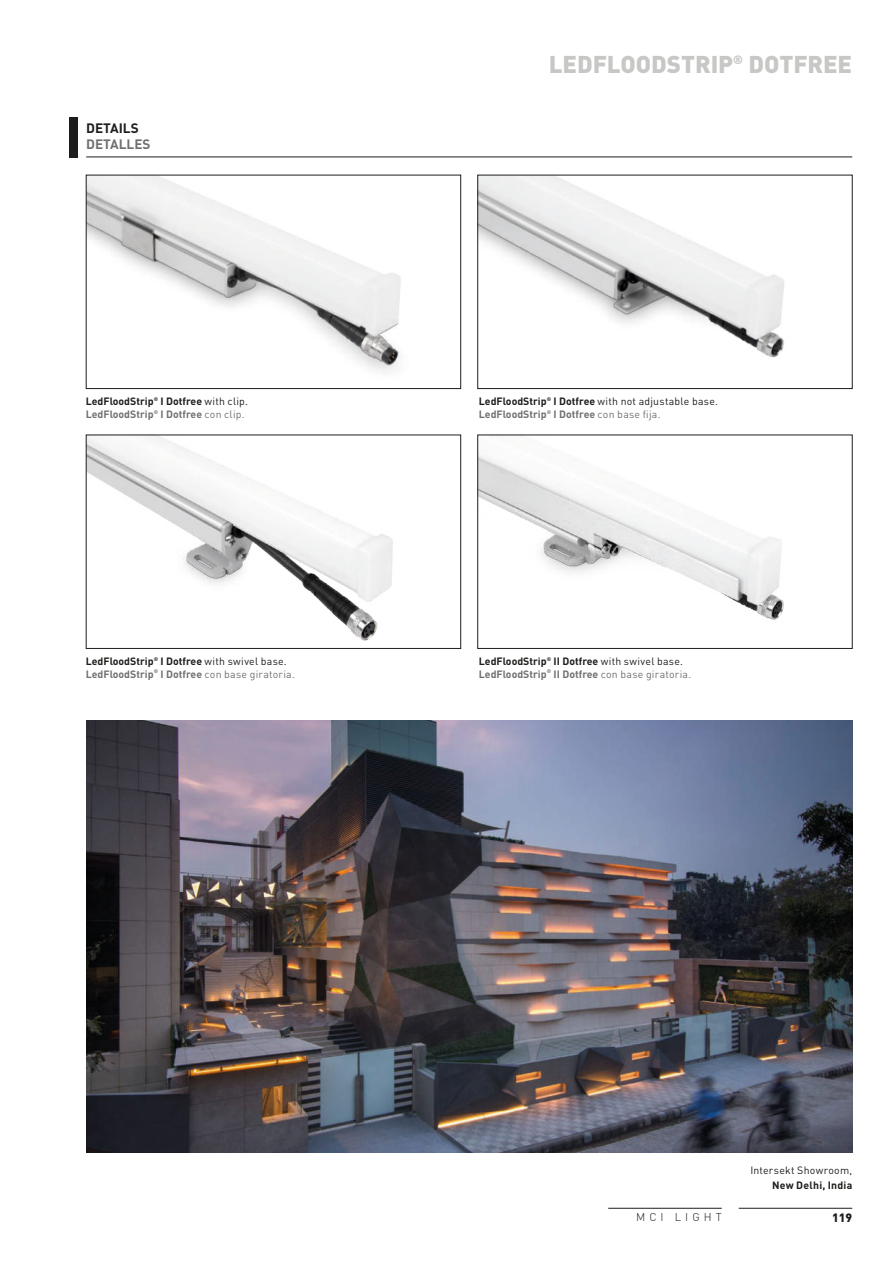
<style>
.page{position:relative;width:893px;height:1263px;background:#fff}
.page>*{position:absolute;margin:0;border:0;box-sizing:border-box;transform-origin:0 0}
.t1{font:900 24px "DIN Pro";color:#c7c7c6}
.t2{font:700 13.5px "DIN Pro";color:#70706f}
.t3{font:700 13.5px "DIN Pro";color:#1d1d1b}
.t4{font:900 12px "DIN Pro";color:#1d1d1b}
.t5{font:300 11.25px "DIN Pro";letter-spacing:.36em;color:#1d1d1b}
.t6{font:700 10.5px/12.6px "DIN Pro";color:#1d1d1b}
.t7{font:10.5px/12.6px "DIN Pro";letter-spacing:.025em;color:#1d1d1b}
.t8{font:700 10.5px "DIN Pro";letter-spacing:.02em;color:#1d1d1b}
.s1{font-weight:400}
.s2{color:#70706f}
.s3{font-weight:400;color:#70706f}
.s4{font-weight:700}
.s5{font-weight:700;color:#70706f}
</style>
<div class="page">
<hr style="left:86px;top:157px;width:765px;height:1px;background:#1d1d1b">
<div style="left:69px;top:117px;width:9px;height:40px;background:#1d1d1b"></div>
<img style="left:88px;top:177px;width:313px;height:196px">
<div style="left:86px;top:175px;width:375px;height:214px;border:1px solid #1d1d1b"></div>
<img style="left:479px;top:436px;width:305px;height:184px">
<img style="left:479px;top:177px;width:305px;height:181px">
<div style="left:477px;top:175px;width:375px;height:214px;border:1px solid #1d1d1b"></div>
<img style="left:88px;top:436px;width:305px;height:205px">
<img style="left:86px;top:720px;width:765px;height:432px">
<hr style="left:608px;top:1207px;width:113px;height:1px;background:#1d1d1b">
<hr style="left:738px;top:1207px;width:113px;height:1px;background:#1d1d1b">
<p class="t3" style="left:86px;top:119px;width:54px">DETAILS</p>
<p class="t2" style="left:86px;top:135px;width:66px">DETALLES</p>
<p class="t6" style="left:86px;top:394px;width:164px">LedFloodStrip<sup>®</sup> I Dotfree <span class="s1">with clip.<br></span><span class="s2">LedFloodStrip</span><sup>®</sup> <span class="s2">I Dotfree</span> <span class="s3">con clip.</span></p>
<p class="t6" style="left:86px;top:654px;width:210px">LedFloodStrip<sup>®</sup> I Dotfree <span class="s1">with swivel base.<br></span><span class="s2">LedFloodStrip</span><sup>®</sup> <span class="s2">I Dotfree</span> <span class="s3">con base giratoria.</span></p>
<h1 class="t1" style="left:548px;top:48px;width:305px">LEDFLOODSTRIP<sup>®</sup> DOTFREE</h1>
<p class="t7" style="left:478px;top:394px;width:240px"><span class="s4">LedFloodStrip</span><sup>®</sup> <span class="s4">I Dotfree</span> with not adjustable base.<br><span class="s5">LedFloodStrip</span><sup>®</sup> <span class="s5">I Dotfree</span> <span class="s2">con base fija.</span></p>
<p class="t6" style="left:478px;top:654px;width:214px">LedFloodStrip<sup>®</sup> II Dotfree <span class="s1">with swivel base.<br></span><span class="s2">LedFloodStrip</span><sup>®</sup> <span class="s2">II Dotfree</span> <span class="s3">con base giratoria.</span></p>
<p class="t7" style="left:750px;top:1162px;width:103px">Intersekt Showroom,</p>
<p class="t8" style="left:772px;top:1177px;width:82px">New Delhi, India</p>
<p class="t5" style="left:636px;top:1209px;width:87px">MCI LIGHT</p>
<p class="t4" style="left:831px;top:1208px;width:22px">119</p>
</div>
